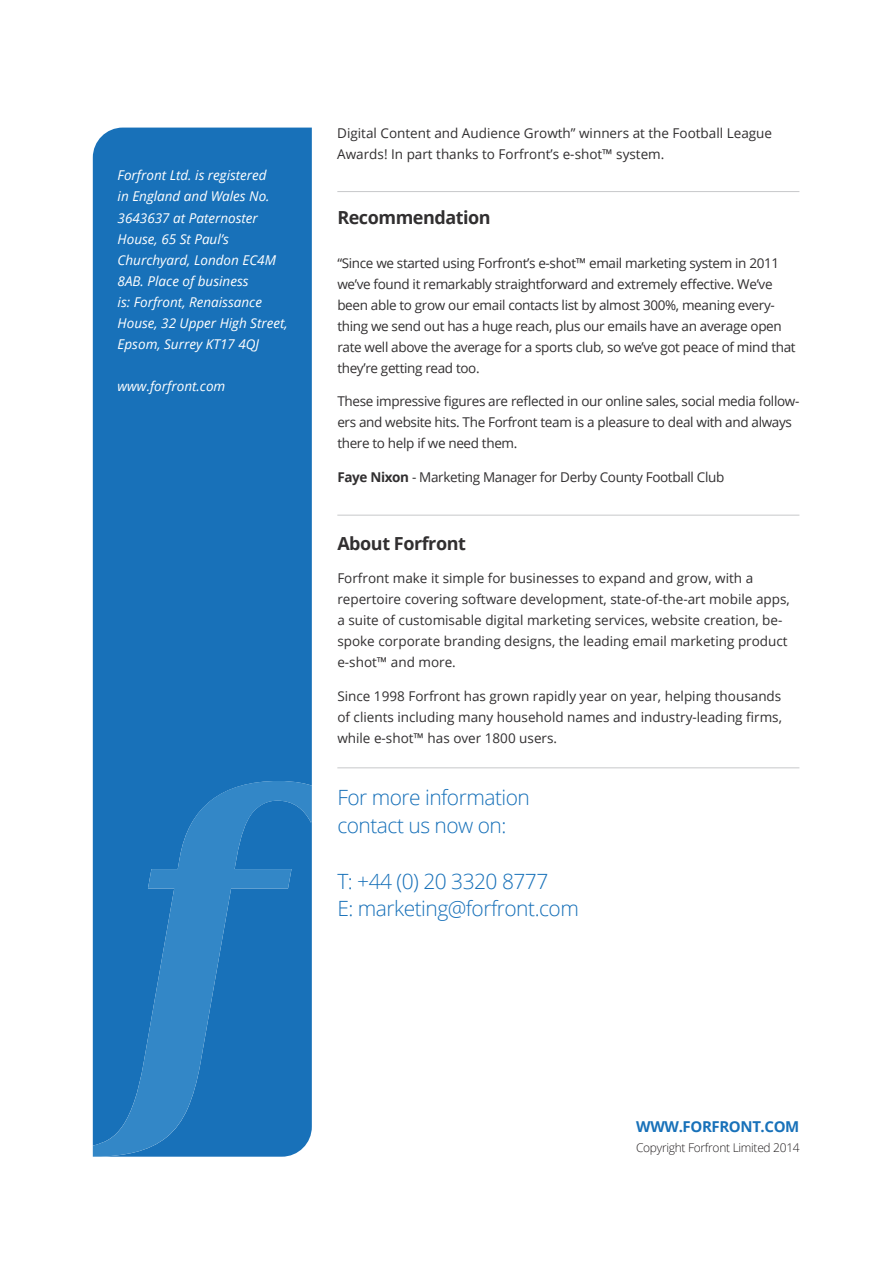
<style>
.page{position:relative;width:893px;height:1263px;background:#fff}
.page>*{position:absolute;margin:0;border:0;box-sizing:border-box;transform-origin:0 0}
.t1{font:300 21px/27.8px "Open Sans";letter-spacing:-.025em;color:#1871b9}
.t2{font:700 18px "Open Sans";letter-spacing:-.025em;color:#312f30}
.t3{font:700 15px "Open Sans";letter-spacing:-.025em;color:#1871b9}
.t4{font:13.5px/21px "Open Sans";letter-spacing:-.025em;color:#312f30}
.t5{font:13.5px/21px "Open Sans";color:#312f30}
.t6{font:italic 13.5px/21px "Open Sans";color:#fff}
.t7{font:300 12px "Open Sans";letter-spacing:-.025em;color:#231f20}
.s1{font-weight:700}
</style>
<div class="page">
<div style="left:93px;top:128px;width:219px;height:653px;background:#1871b9"></div>
<svg style="left:93px;top:781px;width:219px;height:376px;background:#2178bd"></svg>
<hr style="left:337px;top:515px;width:462px;height:1px;background:#c7c8ca">
<hr style="left:337px;top:191px;width:462px;height:1px;background:#c7c8ca">
<hr style="left:337px;top:768px;width:462px;height:1px;background:#c7c8ca">
<p class="t6" style="left:118px;top:165px;width:172px">Forfront Ltd. is registered<br>in England and Wales No.<br>3643637 at Paternoster<br>House, 65 St Paul’s<br>Churchyard, London EC4M<br>8AB. Place of business<br>is: Forfront, Renaissance<br>House, 32 Upper High Street,<br>Epsom, Surrey KT17 4QJ</p>
<p class="t6" style="left:118px;top:375px;width:109px">www.forfront.com</p>
<p class="t5" style="left:337px;top:122px;width:436px">Digital Content and Audience Growth” winners at the Football League<br>Awards! In part thanks to Forfront’s e-shot™ system.</p>
<h2 class="t2" style="left:337px;top:204px;width:155px">Recommendation</h2>
<p class="t4" style="left:337px;top:252px;width:460px">“Since we started using Forfront’s e-shot™ email marketing system in 2011 we’ve found it remarkably straightforward and extremely effective. We’ve been able to grow our email contacts list by almost 300%, meaning every&shy;thing we send out has a huge reach, plus our emails have an average open rate well above the average for a sports club, so we’ve got peace of mind that they’re getting read too.</p>
<p class="t4" style="left:337px;top:391px;width:464px">These impressive figures are reflected in our online sales, social media follow&shy;ers and website hits. The Forfront team is a pleasure to deal with and always there to help if we need them.</p>
<p class="t4" style="left:337px;top:466px;width:388px"><span class="s1">Faye Nixon</span> - Marketing Manager for Derby County Football Club</p>
<h2 class="t2" style="left:337px;top:531px;width:130px">About Forfront</h2>
<p class="t5" style="left:337px;top:568px;width:454px">Forfront make it simple for businesses to expand and grow, with a repertoire covering software development, state-of-the-art mobile apps, a suite of customisable digital marketing services, website creation, be&shy;spoke corporate branding designs, the leading email marketing product e-shot™ and more.</p>
<p class="t4" style="left:337px;top:685px;width:446px;text-align:justify">Since 1998 Forfront has grown rapidly year on year, helping thousands of clients including many household names and industry-leading firms, while e-shot™ has over 1800 users.</p>
<h1 class="t1" style="left:337px;top:783px;width:194px">For more information contact us now on:</h1>
<h1 class="t1" style="left:337px;top:866px;width:243px">T: +44 (0) 20 3320 8777<br>E: marketing@forfront.com</h1>
<p class="t3" style="left:636px;top:1116px;width:165px">www.forfront.com</p>
<p class="t7" style="left:636px;top:1140px;width:165px">Copyright Forfront Limited 2014</p>
</div>
